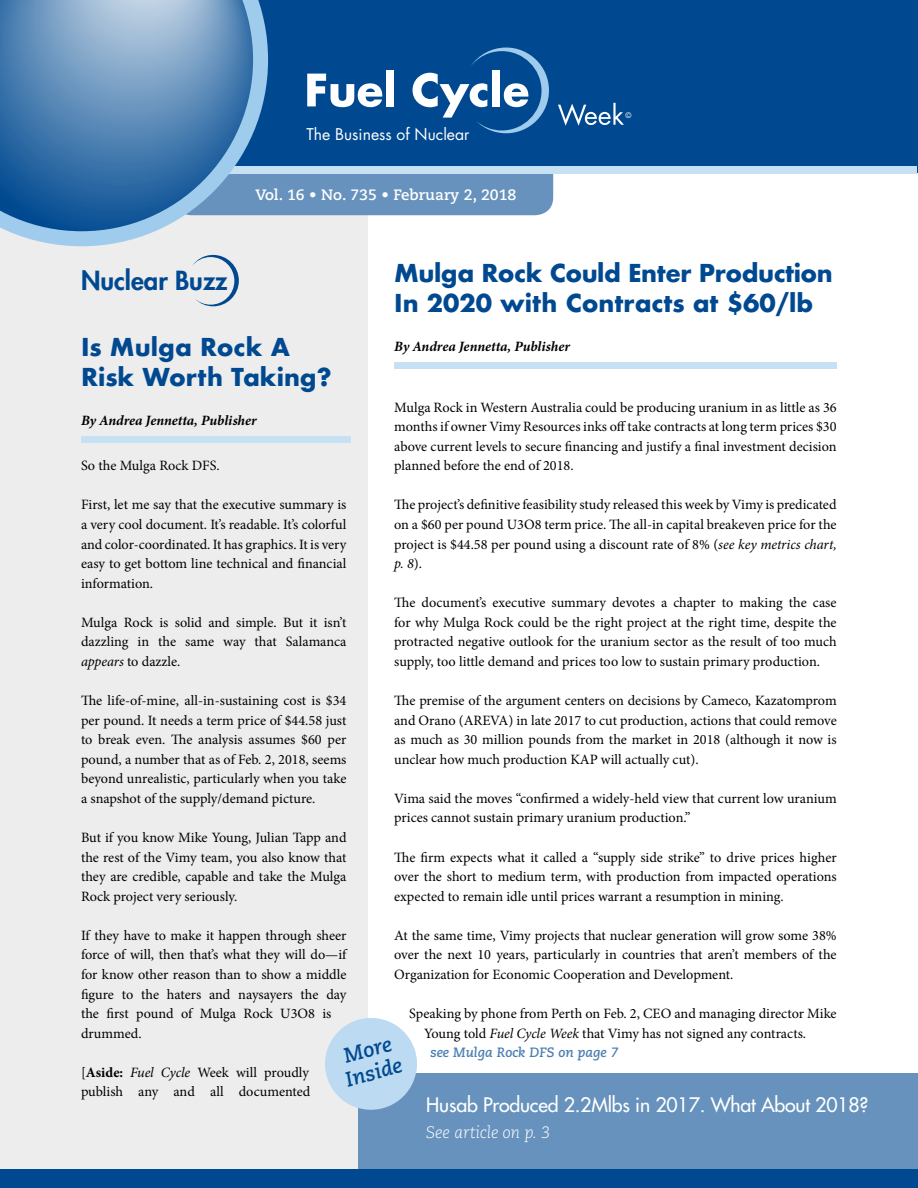
<style>
.page{position:relative;width:918px;height:1188px;background:#fff}
.page>*{position:absolute;margin:0;border:0;box-sizing:border-box;transform-origin:0 0}
.t1{font:800 25.65px "Futura";color:#004990}
.t2{font:700 24px/30px "Futura";color:#004990}
.t3{font:italic 700 20.85px/23.2px "Caecilia";color:#004990}
.t4{font:19.5px "Futura";letter-spacing:-.01em;color:#fff}
.t5{font:italic 300 16.5px "Caecilia";color:#fff}
.t6{font:15.75px "Futura";color:#fff}
.t7{font:700 15px "Caecilia";color:#fff}
.t8{font:14.25px/19.5px "Minion Pro";color:#000;text-align:justify}
.t9{font:italic 700 14.25px "Minion Pro";letter-spacing:-.005em;color:#000}
.t10{font:italic 700 13.5px "Caecilia";color:#4d80b2}
.t11{font:7.5px "Futura";color:#fff}
.s1{font-style:italic}
.s2{font-weight:700}
</style>
<div class="page">
<div style="left:0;top:179px;width:367px;height:995px;background:#ededee"></div>
<div style="left:174px;top:156px;width:379px;height:59px;background:#6692bd;border-radius:18px"></div>
<div style="left:1px;top:0;width:917px;height:172px;background:#004990"></div>
<svg style="left:307px;top:74px;width:75px;height:33px"></svg>
<div style="left:386px;top:70px;width:8px;height:36px;background:#fff"></div>
<svg style="left:413px;top:48px;width:136px;height:85px"></svg>
<svg style="left:558px;top:103px;width:66px;height:23px"></svg>
<div style="left:1px;top:167px;width:916px;height:7px;background:#c6e0f4"></div>
<svg style="left:0;top:0;width:268px;height:246px;background:#6492bd"></svg>
<svg style="left:192px;top:255px;width:47px;height:51px"></svg>
<div style="left:359px;top:1073px;width:559px;height:115px;background:#6692bd"></div>
<div style="left:0;top:1169px;width:918px;height:19px;background:#004990"></div>
<div style="left:325px;top:1018px;width:92px;height:92px;background:#bcdbf2;border-radius:50%"></div>
<div style="left:394px;top:363px;width:443px;height:6px;background:#c6e0f4"></div>
<div style="left:81px;top:436px;width:269px;height:7px;background:#c6e0f4"></div>
<p class="t6" style="left:307px;top:124px;width:164px">The Business of Nuclear</p>
<p class="t7" style="left:255px;top:186px;width:263px">Vol. 16 • No. 735 • February 2, 2018</p>
<p class="t11" style="left:626px;top:110px;width:7px">©</p>
<h2 class="t2" style="left:394px;top:258px;width:440px">Mulga Rock Could Enter Production<br>In 2020 with Contracts at $60/lb</h2>
<p class="t9" style="left:394px;top:337px;width:177px">By Andrea Jennetta, Publisher</p>
<h1 class="t1" style="left:81px;top:264px;width:148px">Nuclear Buzz</h1>
<h2 class="t2" style="left:81px;top:332px;width:252px">Is Mulga Rock A<br>Risk Worth Taking?</h2>
<p class="t9" style="left:81px;top:410px;width:177px">By Andrea Jennetta, Publisher</p>
<p class="t8" style="left:81px;top:456px;width:140px">So the Mulga Rock DFS.</p>
<p class="t8" style="left:81px;top:495px;width:267px">First, let me say that the executive summary is a very cool document. It’s readable. It’s colorful and color-coordinated. It has graphics. It is very easy to get bottom line technical and financial information.</p>
<p class="t8" style="left:81px;top:613px;width:267px">Mulga Rock is solid and simple. But it isn’t dazzling in the same way that Salamanca <span class="s1">appears</span> to dazzle.</p>
<p class="t8" style="left:81px;top:691px;width:267px">The life-of-mine, all-in-sustaining cost is $34 per pound. It needs a term price of $44.58 just to break even. The analysis assumes $60 per pound, a number that as of Feb. 2, 2018, seems beyond unrealistic, particularly when you take a snapshot of the supply/demand picture.</p>
<p class="t8" style="left:81px;top:828px;width:267px">But if you know Mike Young, Julian Tapp and the rest of the Vimy team, you also know that they are credible, capable and take the Mulga Rock project very seriously.</p>
<p class="t8" style="left:81px;top:926px;width:267px;text-align:left">If they have to make it happen through sheer force of will, then that’s what they will do—if for know other reason than to show a middle figure to the haters and naysayers the day the first pound of Mulga Rock U3O8 is drummed.</p>
<p class="t8" style="left:81px;top:1063px;width:231px">[<span class="s2">Aside:</span> <span class="s1">Fuel Cycle</span> Week will proudly publish any and all documented</p>
<p class="t8" style="left:394px;top:397px;width:444px">Mulga Rock in Western Australia could be producing uranium in as little as 36 months if owner Vimy Resources inks off take contracts at long term prices $30 above current levels to secure financing and justify a final investment decision planned before the end of 2018.</p>
<p class="t8" style="left:394px;top:495px;width:444px">The project’s definitive feasibility study released this week by Vimy is predicated on a $60 per pound U3O8 term price. The all-in capital breakeven price for the project is $44.58 per pound using a discount rate of 8% (<span class="s1">see key metrics chart, p. 8</span>).</p>
<p class="t8" style="left:394px;top:593px;width:444px">The document’s executive summary devotes a chapter to making the case for why Mulga Rock could be the right project at the right time, despite the protracted negative outlook for the uranium sector as the result of too much supply, too little demand and prices too low to sustain primary production.</p>
<p class="t8" style="left:394px;top:691px;width:444px">The premise of the argument centers on decisions by Cameco, Kazatomprom and Orano (AREVA) in late 2017 to cut production, actions that could remove as much as 30 million pounds from the market in 2018 (although it now is unclear how much production KAP will actually cut).</p>
<p class="t8" style="left:394px;top:789px;width:444px">Vima said the moves “confirmed a widely-held view that current low uranium prices cannot sustain primary uranium production.”</p>
<p class="t8" style="left:394px;top:847px;width:444px">The firm expects what it called a “supply side strike” to drive prices higher over the short to medium term, with production from impacted operations expected to remain idle until prices warrant a resumption in mining.</p>
<p class="t8" style="left:394px;top:926px;width:444px">At the same time, Vimy projects that nuclear generation will grow some 38% over the next 10 years, particularly in countries that aren’t members of the Organization for Economic Cooperation and Development.</p>
<p class="t8" style="left:424px;top:1004px;width:414px;text-indent:-15px">Speaking by phone from Perth on Feb. 2, CEO and managing director Mike<br>Young told <span class="s1">Fuel Cycle Week</span> that Vimy has not signed any contracts.</p>
<p class="t10" style="left:430px;top:1045px;width:190px">see Mulga Rock DFS on page 7</p>
<h3 class="t3" style="left:337px;top:1046px;width:59px;rotate:-15deg">More<br>Inside</h3>
<h3 class="t4" style="left:426px;top:1093px;width:444px">Husab Produced 2.2Mlbs in 2017. What About 2018?</h3>
<p class="t5" style="left:426px;top:1123px;width:126px">See article on p. 3</p>
</div>
